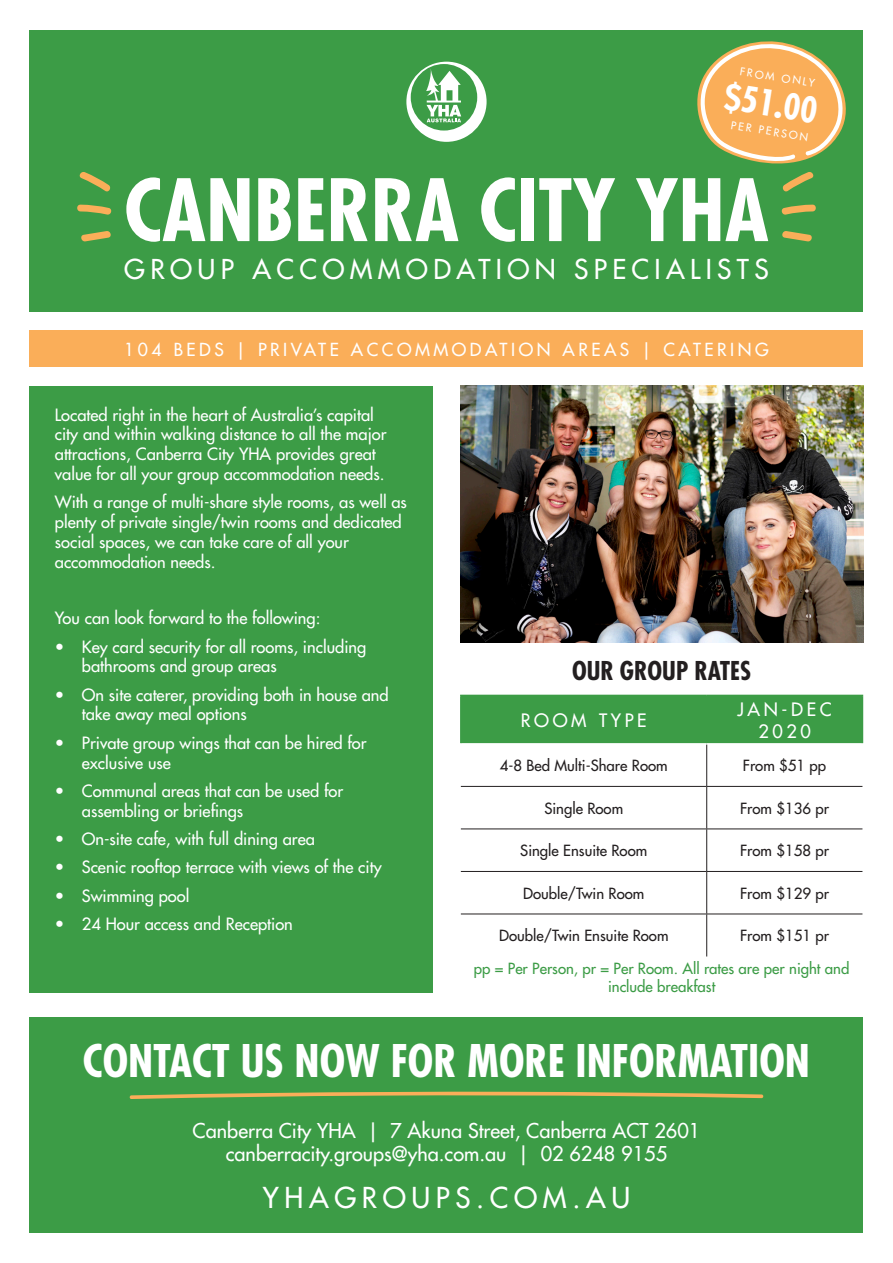
<style>
.page{position:relative;width:893px;height:1263px;background:#fff}
.page>*{position:absolute;margin:0;border:0;box-sizing:border-box;transform-origin:0 0}
.t1{font:700 condensed 83.4px "Futura Std";color:#fff}
.t2{font:700 condensed 43.8px "Futura Std";color:#fff}
.t3{font:700 condensed 34.8px "Futura Std";color:#fff}
.t4{font:500 28.05px "Futura Std";letter-spacing:.2em;color:#fff}
.t5{font:500 26.7px "Futura Std";letter-spacing:.2em;color:#fff}
.t6{font:700 condensed 25.2px "Futura Std";color:#231f20}
.t7{font:500 19.95px "Futura Std";color:#fff}
.t8{font:500 18px/21.6px "Futura Std";letter-spacing:.2em;color:#fff;text-align:center}
.t9{font:500 17.55px "Futura Std";letter-spacing:.2em;color:#fff}
.t10{font:500 16.5px/19.8px "Futura Std";color:#fff}
.t11{font:500 15px "Futura Std";color:#231f20}
.t12{font:500 15px/18px "Futura Std";color:#3c9c46;text-align:center}
.t13{font:500 10.65px "Futura Std";color:#fff}
</style>
<div class="page">
<div style="left:30px;top:331px;width:833px;height:36px;background:#faae59"></div>
<div style="left:30px;top:30px;width:833px;height:282px;background:#3c9c46"></div>
<svg style="left:406px;top:62px;width:81px;height:80px"></svg>
<svg style="left:79px;top:172px;width:32px;height:20px"></svg>
<svg style="left:77px;top:205px;width:35px;height:10px"></svg>
<svg style="left:81px;top:231px;width:30px;height:11px"></svg>
<svg style="left:781px;top:205px;width:35px;height:10px"></svg>
<svg style="left:782px;top:231px;width:30px;height:11px"></svg>
<div style="left:30px;top:386px;width:403px;height:606px;background:#3c9c46"></div>
<div style="left:462px;top:696px;width:400px;height:47px;background:#3c9c46"></div>
<hr style="left:460px;top:695px;width:247px;height:1px;background:#3c9c46">
<hr style="left:460px;top:696px;width:2px;height:47px;background:#3c9c46">
<hr style="left:707px;top:695px;width:156px;height:1px;background:#3c9c46">
<hr style="left:862px;top:696px;width:1px;height:47px;background:#3c9c46">
<hr style="left:706px;top:745px;width:1px;height:41px;background:#231f20">
<hr style="left:461px;top:786px;width:246px;height:1px;background:#231f20">
<hr style="left:707px;top:786px;width:155px;height:1px;background:#231f20">
<hr style="left:706px;top:787px;width:1px;height:41px;background:#231f20">
<hr style="left:461px;top:828px;width:246px;height:1px;background:#231f20">
<hr style="left:707px;top:828px;width:155px;height:1px;background:#231f20">
<hr style="left:706px;top:829px;width:1px;height:42px;background:#231f20">
<hr style="left:461px;top:871px;width:246px;height:1px;background:#231f20">
<hr style="left:707px;top:871px;width:155px;height:1px;background:#231f20">
<hr style="left:706px;top:872px;width:1px;height:41px;background:#231f20">
<hr style="left:461px;top:913px;width:246px;height:1px;background:#231f20">
<hr style="left:707px;top:913px;width:155px;height:1px;background:#231f20">
<hr style="left:706px;top:914px;width:1px;height:42px;background:#231f20">
<div style="left:30px;top:1017px;width:833px;height:216px;background:#3c9c46"></div>
<svg style="left:129px;top:1091px;width:635px;height:8px"></svg>
<img style="left:460px;top:386px;width:403px;height:256px">
<svg style="left:697px;top:41px;width:149px;height:151px"></svg>
<p class="t13" style="left:741px;top:65px;width:77px;rotate:9deg">FROM ONLY</p>
<p class="t13" style="left:732px;top:118px;width:79px;rotate:9deg">PER PERSON</p>
<p class="t3" style="left:728px;top:75px;width:95px;rotate:9deg">$51.00</p>
<p class="t1" style="left:124px;top:159px;width:646px">CANBERRA CITY YHA</p>
<p class="t5" style="left:124px;top:253px;width:646px">GROUP ACCOMMODATION SPECIALISTS</p>
<p class="t9" style="left:124px;top:339px;width:646px">104 BEDS | PRIVATE ACCOMMODATION AREAS | CATERING</p>
<p class="t10" style="left:55px;top:405px;width:333px">Located right in the heart of Australia’s capital city and within walking distance to all the major attractions, Canberra City YHA provides great value for all your group accommodation needs.</p>
<p class="t10" style="left:55px;top:492px;width:354px">With a range of multi-share style rooms, as well as plenty of private single/twin rooms and dedicated social spaces, we can take care of all your accommodation needs.</p>
<p class="t10" style="left:55px;top:608px;width:267px">You can look forward to the following:</p>
<p class="t10" style="left:82px;top:637px;width:286px;text-indent:-27px">• Key card security for all rooms, including bathrooms and group areas</p>
<p class="t10" style="left:82px;top:685px;width:308px;text-indent:-27px">• On site caterer, providing both in house and take away meal options</p>
<p class="t10" style="left:82px;top:733px;width:286px;text-indent:-27px">• Private group wings that can be hired for exclusive use</p>
<p class="t10" style="left:82px;top:781px;width:263px;text-indent:-27px">• Communal areas that can be used for assembling or briefings</p>
<p class="t10" style="left:55px;top:829px;width:262px">• On-site cafe, with full dining area</p>
<p class="t10" style="left:55px;top:857px;width:328px">• Scenic rooftop terrace with views of the city</p>
<p class="t10" style="left:55px;top:886px;width:136px">• Swimming pool</p>
<p class="t10" style="left:55px;top:914px;width:240px">• 24 Hour access and Reception</p>
<p class="t6" style="left:572px;top:655px;width:181px">OUR GROUP RATES</p>
<p class="t8" style="left:521px;top:710px;width:127px">ROOM TYPE</p>
<p class="t8" style="left:737px;top:699px;width:96px">JAN-DEC<br>2020</p>
<p class="t11" style="left:500px;top:756px;width:169px">4-8 Bed Multi-Share Room</p>
<p class="t11" style="left:743px;top:756px;width:85px">From $51 pp</p>
<p class="t11" style="left:544px;top:799px;width:80px">Single Room</p>
<p class="t11" style="left:740px;top:799px;width:90px">From $136 pr</p>
<p class="t11" style="left:520px;top:841px;width:129px">Single Ensuite Room</p>
<p class="t11" style="left:740px;top:841px;width:90px">From $158 pr</p>
<p class="t11" style="left:523px;top:884px;width:123px">Double/Twin Room</p>
<p class="t11" style="left:740px;top:884px;width:90px">From $129 pr</p>
<p class="t11" style="left:499px;top:926px;width:171px">Double/Twin Ensuite Room</p>
<p class="t11" style="left:740px;top:926px;width:90px">From $151 pr</p>
<p class="t12" style="left:474px;top:960px;width:377px">pp = Per Person, pr = Per Room. All rates are per night and include breakfast</p>
<p class="t2" style="left:83px;top:1033px;width:729px">CONTACT US NOW FOR MORE INFORMATION</p>
<p class="t7" style="left:193px;top:1118px;width:509px">Canberra City YHA | 7 Akuna Street, Canberra ACT 2601</p>
<p class="t7" style="left:226px;top:1141px;width:443px">canberracity.groups@yha.com.au | 02 6248 9155</p>
<p class="t4" style="left:263px;top:1180px;width:369px">YHAGROUPS.COM.AU</p>
</div>
